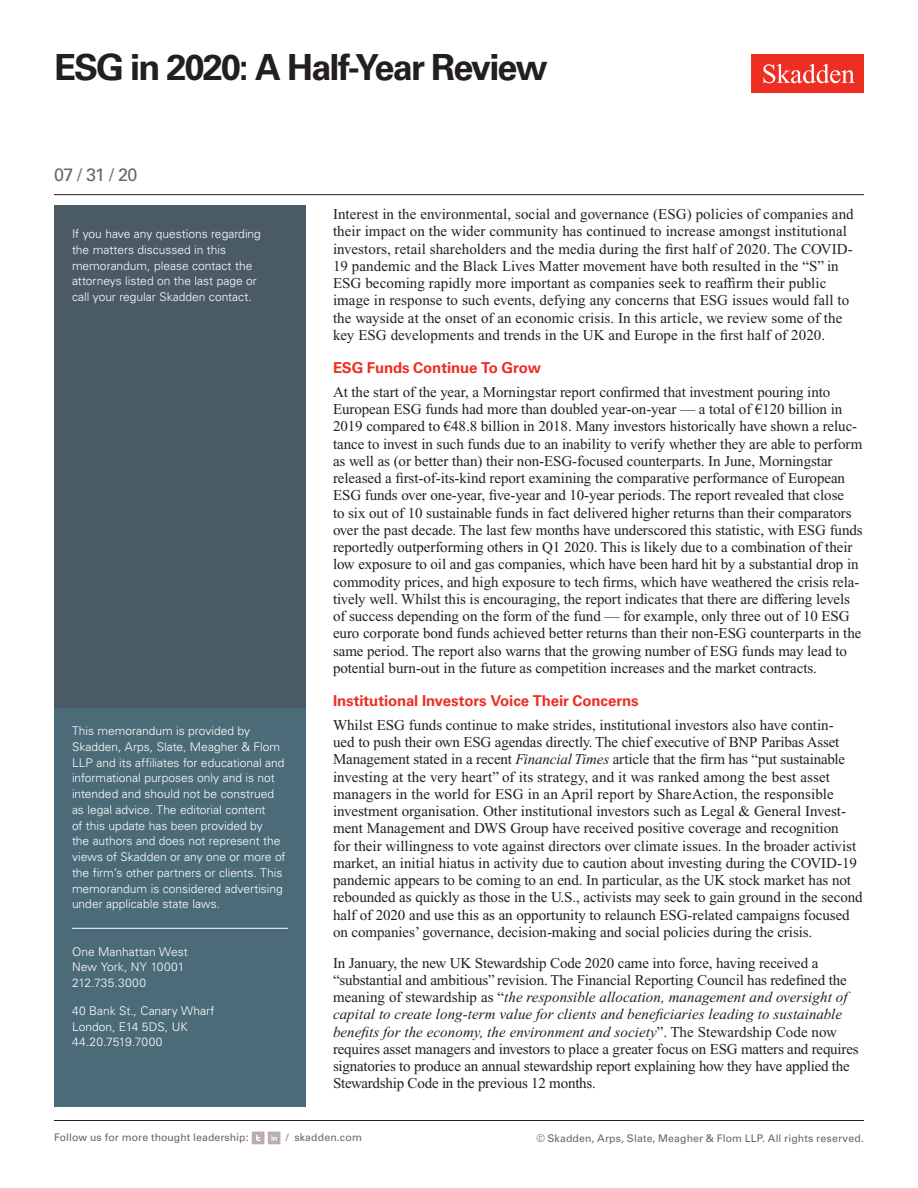
<style>
.page{position:relative;width:918px;height:1188px;background:#fff}
.page>*{position:absolute;margin:0;border:0;box-sizing:border-box;transform-origin:0 0}
.t1{font:700 36px "Univers LT Std";letter-spacing:-.05em;color:#231f20}
.Date{font:18px "Univers LT Std";color:#6f645a}
.Main_Body{font:15px/17.2px "Times New Roman PS Std";letter-spacing:-.005em;color:#231f20}
.First_Level_Heading{font:700 15px "Univers LT Std";letter-spacing:-.01em;color:#ee2e22}
.Sidebar_body_rule_be{font:300 12px/15.8px "Univers LT Std";color:#fff}
.Sidebar_body{font:300 12px/15.8px "Univers LT Std";color:#fff}
.Firm_Address{font:300 12px/15.8px "Univers LT Std";color:#fff}
.t2{font:10.5px "Univers LT Std";letter-spacing:.01em;color:#6f645a}
.s1{font-style:italic}
</style>
<div class="page">
<div style="left:752px;top:54px;width:112px;height:39px;background:#ee2e22"></div>
<svg style="left:763px;top:64px;width:92px;height:19px"></svg>
<hr style="left:54px;top:1120px;width:810px;height:1px;background:#231f20">
<hr style="left:54px;top:194px;width:810px;height:1px;background:#231f20">
<div style="left:252px;top:1132px;width:12px;height:12px;background:#baaeae"></div>
<svg style="left:256px;top:1135px;width:4px;height:6px"></svg>
<div style="left:268px;top:1132px;width:12px;height:12px;background:#baaeae"></div>
<svg style="left:271px;top:1135px;width:6px;height:6px"></svg>
<div style="left:54px;top:206px;width:252px;height:536px;background:#4b5b66"></div>
<div style="left:54px;top:708px;width:252px;height:399px;background:#4c6b79"></div>
<hr style="left:72px;top:928px;width:216px;height:1px;background:#fff">
<h1 class="t1" style="left:54px;top:46px;width:495px">ESG in 2020: A Half-Year Review</h1>
<p class="Date" style="left:54px;top:164px;width:85px">07 / 31 / 20</p>
<p class="Sidebar_body" style="left:72px;top:226px;width:190px">If you have any questions regarding the matters discussed in this memorandum, please contact the attorneys listed on the last page or call your regular Skadden contact.</p>
<p class="Sidebar_body_rule_be" style="left:72px;top:723px;width:215px">This memorandum is provided by Skadden, Arps, Slate, Meagher &amp; Flom LLP and its affiliates for educational and informational purposes only and is not intended and should not be construed as legal advice. The editorial content<br>of this update has been provided by<br>the authors and does not represent the views of Skadden or any one or more of the firm’s other partners or clients. This memorandum is considered advertising under applicable state laws.</p>
<p class="Firm_Address" style="left:72px;top:944px;width:117px">One Manhattan West<br>New York, NY 10001<br>212.735.3000</p>
<p class="Firm_Address" style="left:72px;top:1003px;width:144px">40 Bank St., Canary Wharf<br>London, E14 5DS, UK<br>44.20.7519.7000</p>
<p class="Main_Body" style="left:333px;top:205px;width:522px">Interest in the environmental, social and governance (ESG) policies of companies and their impact on the wider community has continued to increase amongst institutional investors, retail shareholders and the media during the first half of 2020. The COVID-19 pandemic and the Black Lives Matter movement have both resulted in the “S” in ESG becoming rapidly more important as companies seek to reaffirm their public image in response to such events, defying any concerns that ESG issues would fall to the wayside at the onset of an economic crisis. In this article, we review some of the key ESG developments and trends in the UK and Europe in the first half of 2020.</p>
<h1 class="First_Level_Heading" style="left:333px;top:359px;width:210px">ESG Funds Continue To Grow</h1>
<p class="Main_Body" style="left:333px;top:383px;width:531px">At the start of the year, a Morningstar report confirmed that investment pouring into European ESG funds had more than doubled year-on-year — a total of €120 billion in 2019 compared to €48.8 billion in 2018. Many investors historically have shown a reluc&shy;tance to invest in such funds due to an inability to verify whether they are able to perform as well as (or better than) their non-ESG-focused counterparts. In June, Morningstar released a first-of-its-kind report examining the comparative performance of European ESG funds over one-year, five-year and 10-year periods. The report revealed that close<br>to six out of 10 sustainable funds in fact delivered higher returns than their comparators over the past decade. The last few months have underscored this statistic, with ESG funds reportedly outperforming others in Q1 2020. This is likely due to a combination of their low exposure to oil and gas companies, which have been hard hit by a substantial drop in commodity prices, and high exposure to tech firms, which have weathered the crisis rela&shy;tively well. Whilst this is encouraging, the report indicates that there are differing levels of success depending on the form of the fund — for example, only three out of 10 ESG euro corporate bond funds achieved better returns than their non-ESG counterparts in the same period. The report also warns that the growing number of ESG funds may lead to potential burn-out in the future as competition increases and the market contracts.</p>
<h1 class="First_Level_Heading" style="left:333px;top:692px;width:307px">Institutional Investors Voice Their Concerns</h1>
<p class="Main_Body" style="left:333px;top:716px;width:531px">Whilst ESG funds continue to make strides, institutional investors also have contin-<br>ued to push their own ESG agendas directly. The chief executive of BNP Paribas Asset Management stated in a recent <span class="s1">Financial Times</span> article that the firm has “put sustainable investing at the very heart” of its strategy, and it was ranked among the best asset managers in the world for ESG in an April report by ShareAction, the responsible investment organisation. Other institutional investors such as Legal &amp; General Invest&shy;ment Management and DWS Group have received positive coverage and recognition<br>for their willingness to vote against directors over climate issues. In the broader activist market, an initial hiatus in activity due to caution about investing during the COVID-19 pandemic appears to be coming to an end. In particular, as the UK stock market has not rebounded as quickly as those in the U.S., activists may seek to gain ground in the second half of 2020 and use this as an opportunity to relaunch ESG-related campaigns focused on companies’ governance, decision-making and social policies during the crisis.</p>
<p class="Main_Body" style="left:333px;top:954px;width:527px">In January, the new UK Stewardship Code 2020 came into force, having received a “substantial and ambitious” revision. The Financial Reporting Council has redefined the meaning of stewardship as “<span class="s1">the responsible allocation, management and oversight of capital to create long-term value for clients and beneficiaries leading to sustainable benefits for the economy, the environment and society</span>”. The Stewardship Code now requires asset managers and investors to place a greater focus on ESG matters and requires signatories to produce an annual stewardship report explaining how they have applied the Stewardship Code in the previous 12 months.</p>
<p class="t2" style="left:54px;top:1131px;width:196px">Follow us for more thought leadership:</p>
<p class="t2" style="left:286px;top:1131px;width:77px">/ skadden.com</p>
<p class="t2" style="left:536px;top:1132px;width:329px">© Skadden, Arps, Slate, Meagher &amp; Flom LLP. All rights reserved.</p>
</div>
